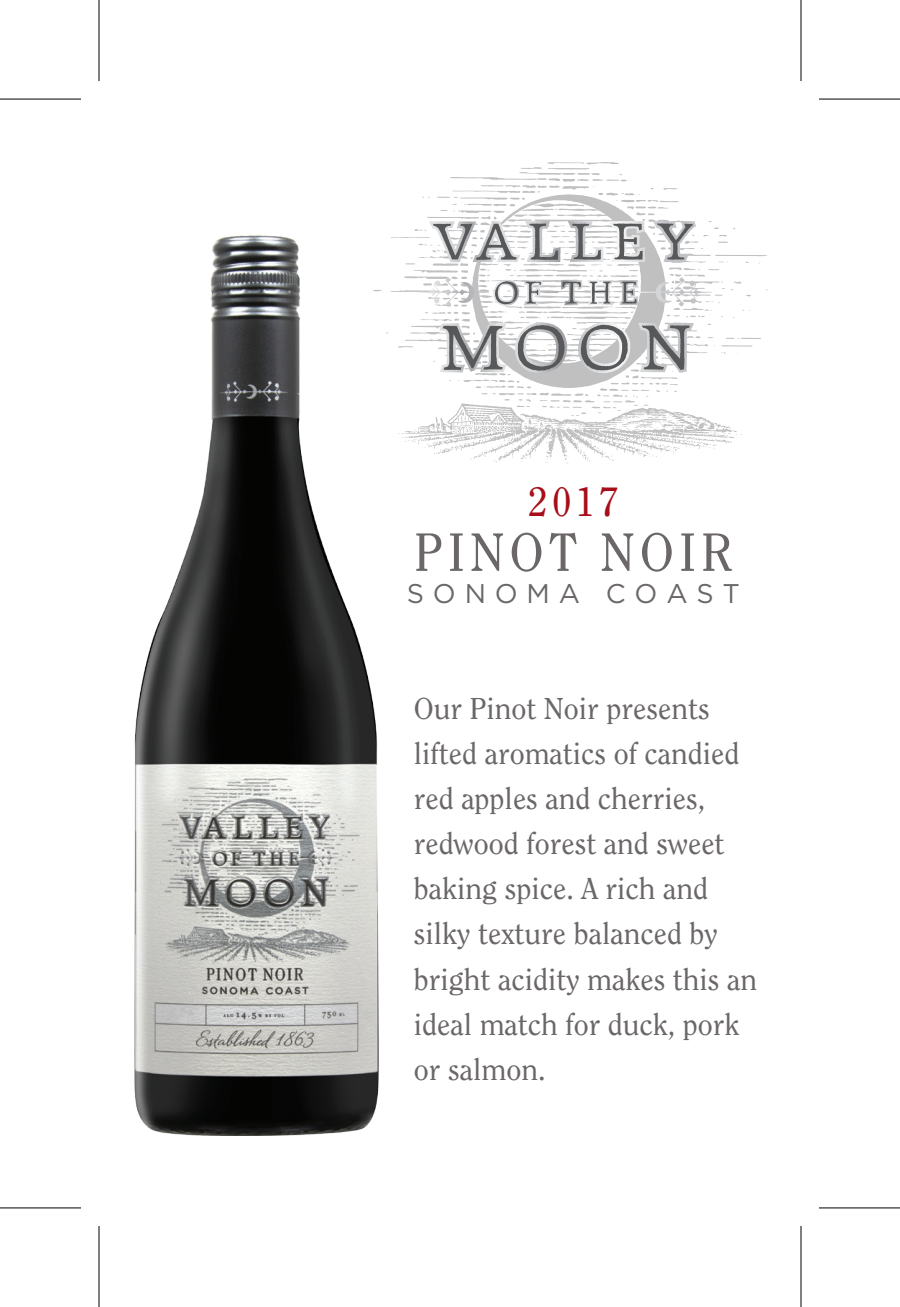
<style>
.page{position:relative;width:900px;height:1307px;background:#fff}
.page>*{position:absolute;margin:0;border:0;box-sizing:border-box;transform-origin:0 0}
.t1{font:53.4px "Clearface Std";letter-spacing:.1em;color:#6a6766;scale:.96 1}
.t2{font:40.5px "Clearface Std";color:#a60e19;scale:.96 1}
.t3{font:30px/45px "Clearface Std";color:#6a6766}
.t4{font:27px "Gotham";letter-spacing:.325em;color:#6a6766}
</style>
<div class="page">
<svg style="left:414px;top:162px;width:354px;height:301px"></svg>
<svg style="left:432px;top:194px;width:262px;height:194px"></svg>
<img style="left:134px;top:235px;width:280px;height:899px">
<svg style="left:0;top:1208px;width:81px;height:1px"></svg>
<svg style="left:819px;top:1208px;width:81px;height:1px"></svg>
<hr style="left:0;top:98px;width:81px;height:2px;background:#000">
<hr style="left:819px;top:98px;width:81px;height:2px;background:#000">
<hr style="left:0;top:1207px;width:81px;height:1px;background:#000">
<hr style="left:819px;top:1207px;width:81px;height:1px;background:#000">
<hr style="left:98px;top:0;width:2px;height:81px;background:#000">
<hr style="left:98px;top:1225px;width:2px;height:81px;background:#000">
<hr style="left:800px;top:0;width:2px;height:81px;background:#000">
<hr style="left:800px;top:1225px;width:2px;height:81px;background:#000">
<h2 class="t2" style="left:529px;top:477px;width:95px">2017</h2>
<h1 class="t1" style="left:414px;top:520px;width:333px">PINOT NOIR</h1>
<p class="t4" style="left:407px;top:576px;width:335px">SONOMA COAST</p>
<p class="t3" style="left:414px;top:686px;width:345px">Our Pinot Noir presents lifted aromatics of candied red apples and cherries, redwood forest and sweet baking spice. A rich and silky texture balanced by bright acidity makes this an ideal match for duck, pork or salmon.</p>
</div>
